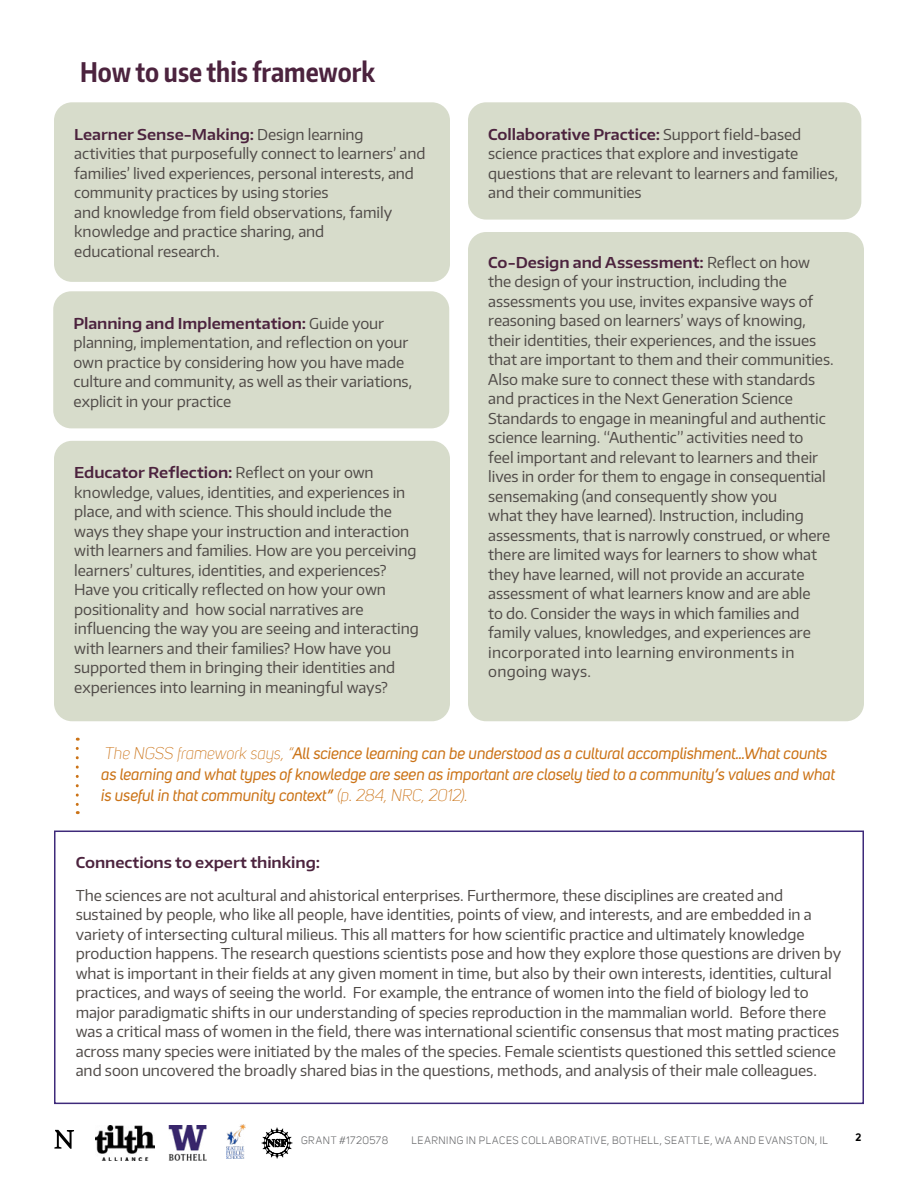
<style>
.page{position:relative;width:918px;height:1188px;background:#fff}
.page>*{position:absolute;margin:0;border:0;box-sizing:border-box;transform-origin:0 0}
.Section_header{font:700 27px "Encode Sans Compressed";color:#4c233e}
.text{font:italic 16.5px/21px "Uni Sans";letter-spacing:-.01em;color:#cb7317}
.rounded_block_paragr{font:15px/19.5px "Encode Sans Normal";letter-spacing:-.005em;color:#504b48}
.rounded_block_paragr-2{font:600 15px "Encode Sans Wide";letter-spacing:-.005em;color:#4c233e}
.t1{font:10.5px "Uni Sans";letter-spacing:.055em;color:#636466}
.t2{font:700 10.5px "Uni Sans";color:#000}
.s1{font-family:"Encode Sans Wide";font-weight:600;color:#4c233e}
.s2{font-weight:300}
</style>
<div class="page">
<img style="left:226px;top:1125px;width:19px;height:34px">
<img style="left:169px;top:1126px;width:37px;height:34px">
<img style="left:95px;top:1126px;width:60px;height:34px">
<svg style="left:54px;top:1130px;width:20px;height:19px"></svg>
<svg style="left:262px;top:1128px;width:30px;height:30px"></svg>
<div style="left:54px;top:102px;width:396px;height:180px;background:#d7dccb;border-radius:18px"></div>
<div style="left:468px;top:102px;width:393px;height:118px;background:#d7dccb;border-radius:18px"></div>
<div style="left:53px;top:291px;width:396px;height:137px;background:#d7dccb;border-radius:18px"></div>
<div style="left:54px;top:441px;width:396px;height:280px;background:#d7dccb;border-radius:18px"></div>
<div style="left:468px;top:232px;width:396px;height:489px;background:#d7dccb;border-radius:18px"></div>
<div style="left:54px;top:831px;width:810px;height:273px;border:2px solid #3e2a7a"></div>
<svg style="left:76px;top:748px;width:3px;height:66px"></svg>
<p class="Section_header" style="left:80px;top:54px;width:297px">How to use this framework</p>
<p class="rounded_block_paragr" style="left:74px;top:124px;width:353px"><span class="s1">Learner Sense-Making:</span> Design learning activities that purposefully connect to learners’ and families’ lived experiences, personal interests, and community practices by using stories<br>and knowledge from field observations, family knowledge and practice sharing, and<br>educational research.</p>
<p class="rounded_block_paragr" style="left:74px;top:313px;width:340px"><span class="s1">Planning and Implementation:</span> Guide your planning, implementation, and reflection on your own practice by considering how you have made culture and community, as well as their variations, explicit in your practice</p>
<p class="rounded_block_paragr" style="left:74px;top:462px;width:346px"><span class="s1">Educator Reflection:</span> Reflect on your own knowledge, values, identities, and experiences in place, and with science. This should include the ways they shape your instruction and interaction with learners and families. How are you perceiving learners’ cultures, identities, and experiences?<br>Have you critically reflected on how your own positionality and how social narratives are influencing the way you are seeing and interacting with learners and their families? How have you supported them in bringing their identities and experiences into learning in meaningful ways?</p>
<p class="rounded_block_paragr" style="left:488px;top:124px;width:352px"><span class="s1">Collaborative Practice:</span> Support field-based science practices that explore and investigate questions that are relevant to learners and families, and their communities</p>
<p class="rounded_block_paragr" style="left:488px;top:252px;width:347px"><span class="s1">Co-Design and Assessment:</span> Reflect on how the design of your instruction, including the assessments you use, invites expansive ways of reasoning based on learners’ ways of knowing, their identities, their experiences, and the issues that are important to them and their communities.<br>Also make sure to connect these with standards and practices in the Next Generation Science Standards to engage in meaningful and authentic science learning. “Authentic” activities need to<br>feel important and relevant to learners and their lives in order for them to engage in consequential sensemaking (and consequently show you<br>what they have learned). Instruction, including assessments, that is narrowly construed, or where there are limited ways for learners to show what they have learned, will not provide an accurate assessment of what learners know and are able<br>to do. Consider the ways in which families and family values, knowledges, and experiences are incorporated into learning environments in ongoing ways.</p>
<p class="text" style="left:101px;top:743px;width:736px"><span class="s2">The NGSS framework says, “</span>All science learning can be understood as a cultural accomplishment...What counts as learning and what types of knowledge are seen as important are closely tied to a community’s values and what is useful in that community context” <span class="s2">(p. 284, NRC, 2012).</span></p>
<p class="rounded_block_paragr-2" style="left:76px;top:852px;width:246px">Connections to expert thinking:</p>
<p class="rounded_block_paragr" style="left:76px;top:885px;width:767px">The sciences are not acultural and ahistorical enterprises. Furthermore, these disciplines are created and sustained by people, who like all people, have identities, points of view, and interests, and are embedded in a variety of intersecting cultural milieus. This all matters for how scientific practice and ultimately knowledge production happens. The research questions scientists pose and how they explore those questions are driven by what is important in their fields at any given moment in time, but also by their own interests, identities, cultural practices, and ways of seeing the world. For example, the entrance of women into the field of biology led to major paradigmatic shifts in our understanding of species reproduction in the mammalian world. Before there was a critical mass of women in the field, there was international scientific consensus that most mating practices across many species were initiated by the males of the species. Female scientists questioned this settled science and soon uncovered the broadly shared bias in the questions, methods, and analysis of their male colleagues.</p>
<p class="t1" style="left:301px;top:1135px;width:89px">GRANT #1720578</p>
<p class="t1" style="left:412px;top:1135px;width:418px">LEARNING IN PLACES COLLABORATIVE, BOTHELL, SEATTLE, WA AND EVANSTON, IL</p>
<p class="t2" style="left:856px;top:1131px;width:7px">2</p>
</div>
